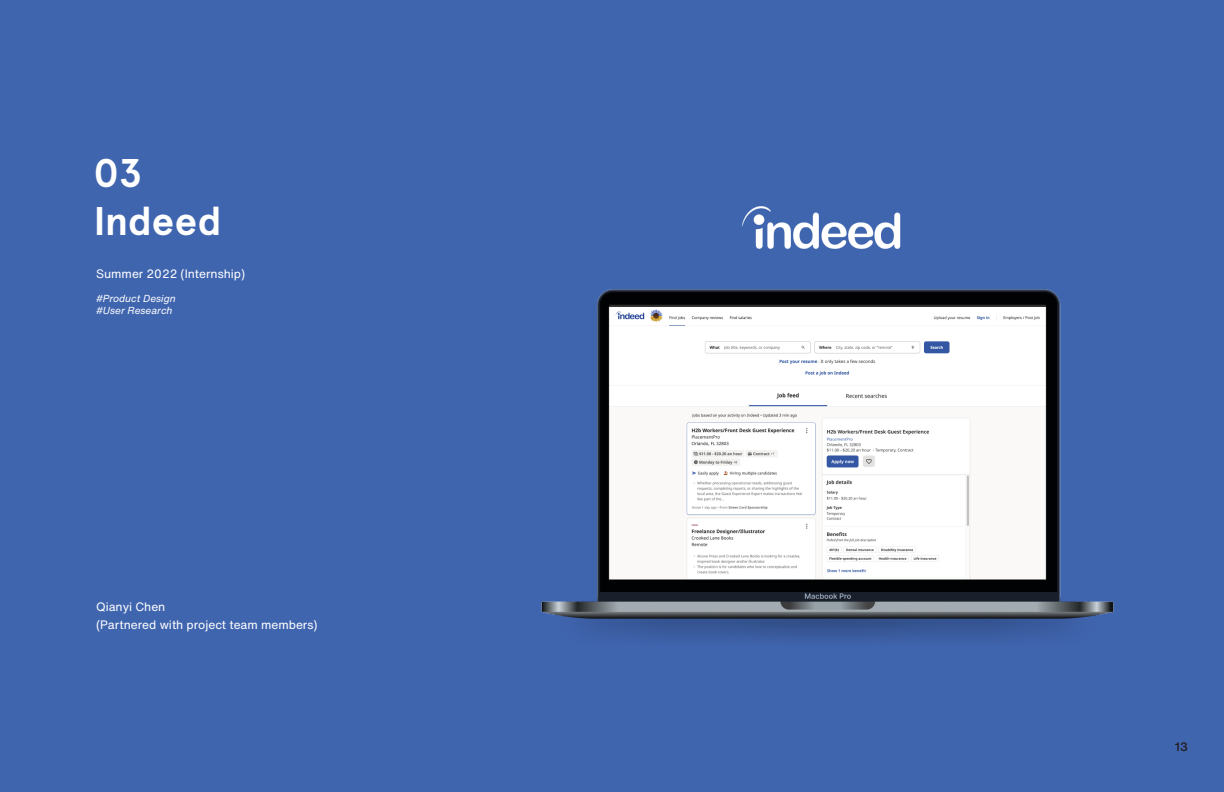
<style>
.page{position:relative;width:1224px;height:792px;background:#4065af}
.page>*{position:absolute;margin:0;border:0;box-sizing:border-box;transform-origin:0 0}
.t1{font:700 40px "Apercu";letter-spacing:-.005em;color:#fff}
.t2{font:12px "Helvetica Now Text";color:#fff}
.t3{font:500 12px "Helvetica Now Text";color:#231f20}
.t4{font:italic 10px "Helvetica Now Text";color:#fff}
</style>
<div class="page">
<img style="left:541px;top:289px;width:573px;height:352px">
<img style="left:742px;top:206px;width:159px;height:43px">
<p class="t1" style="left:94px;top:149px;width:50px">03</p>
<p class="t1" style="left:94px;top:197px;width:130px">Indeed</p>
<p class="t2" style="left:96px;top:265px;width:151px">Summer 2022 (Internship)</p>
<p class="t4" style="left:96px;top:291px;width:81px">#Product Design</p>
<p class="t4" style="left:96px;top:303px;width:78px">#User Research</p>
<p class="t2" style="left:96px;top:597px;width:71px">Qianyi Chen</p>
<p class="t2" style="left:96px;top:615px;width:223px">(Partnered with project team members)</p>
<p class="t3" style="left:1175px;top:737px;width:15px">13</p>
</div>
